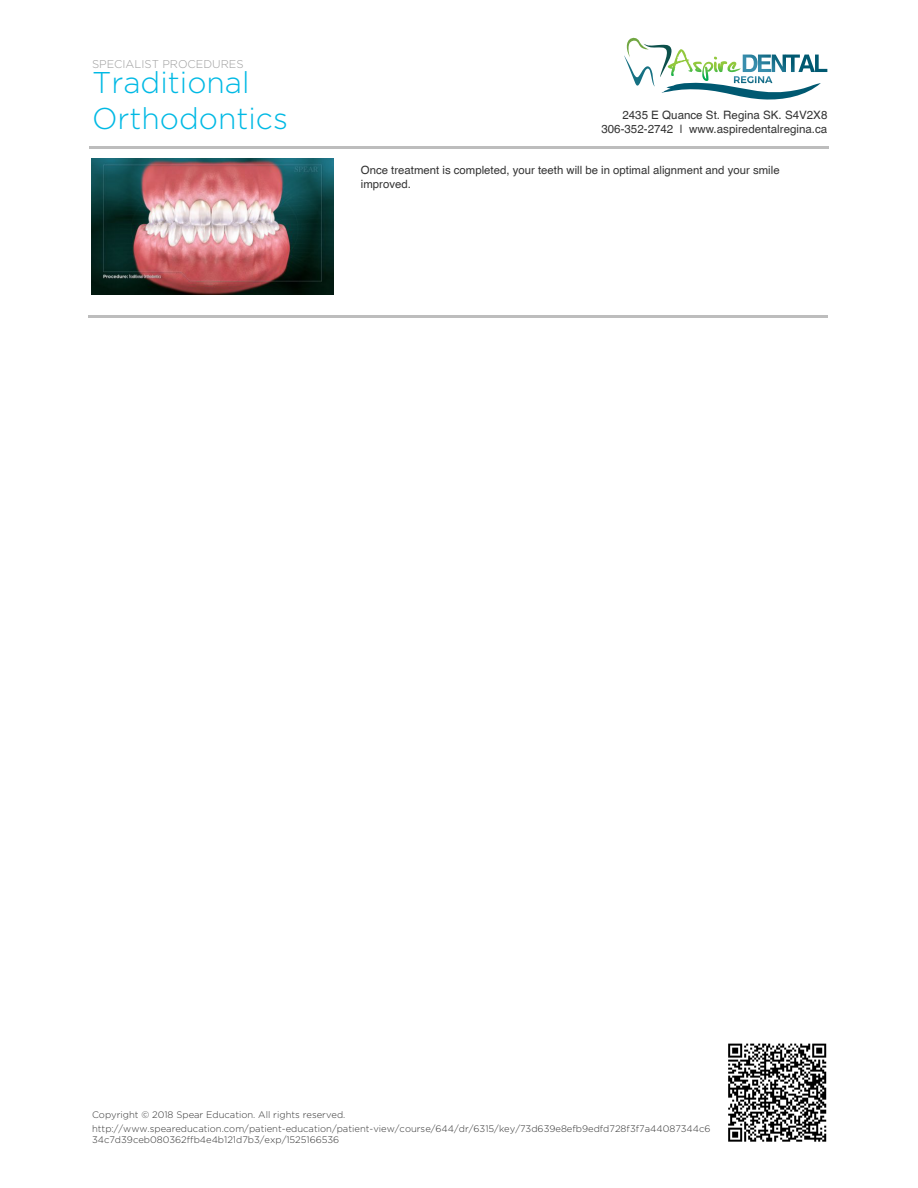
<style>
.page{position:relative;width:918px;height:1188px;background:#fff}
.page>*{position:absolute;margin:0;border:0;box-sizing:border-box;transform-origin:0 0}
.t1{font:300 30px/36px "Gotham HTF";color:#00b9e4}
.t2{font:11.55px/14px "Helvetica";color:#333;text-align:right}
.t3{font:11.4px/14px "Helvetica";color:#333}
.t4{font:300 11.25px "Gotham HTF";color:#9c9c9c}
.t5{font:300 9.45px/11.4px "Gotham HTF";color:#333}
</style>
<div class="page">
<svg style="left:728px;top:1043px;width:99px;height:99px"></svg>
<svg style="left:728px;top:1044px;width:98px;height:98px"></svg>
<img style="left:92px;top:159px;width:242px;height:135px">
<hr style="left:89px;top:315px;width:739px;height:2px;background:#bdbdbd">
<svg style="left:624px;top:37px;width:203px;height:63px"></svg>
<hr style="left:89px;top:147px;width:739px;height:2px;background:#bdbdbd">
<p class="t4" style="left:92px;top:58px;width:153px">SPECIALIST PROCEDURES</p>
<h1 class="t1" style="left:92px;top:64px;width:197px">Traditional<br>Orthodontics</h1>
<p class="t2" style="left:601px;top:108px;width:228px">2435 E Quance St. Regina SK. S4V2X8<br>306-352-2742 | www.aspiredentalregina.ca</p>
<p class="t3" style="left:361px;top:163px;width:420px">Once treatment is completed, your teeth will be in optimal alignment and your smile improved.</p>
<p class="t5" style="left:92px;top:1109px;width:255px">Copyright © 2018 Spear Education. All rights reserved.</p>
<p class="t5" style="left:92px;top:1123px;width:620px">http://www.speareducation.com/patient-education/patient-view/course/644/dr/6315/key/73d639e8efb9edfd728f3f7a44087344c6<br>34c7d39ceb080362ffb4e4b121d7b3/exp/1525166536</p>
</div>
